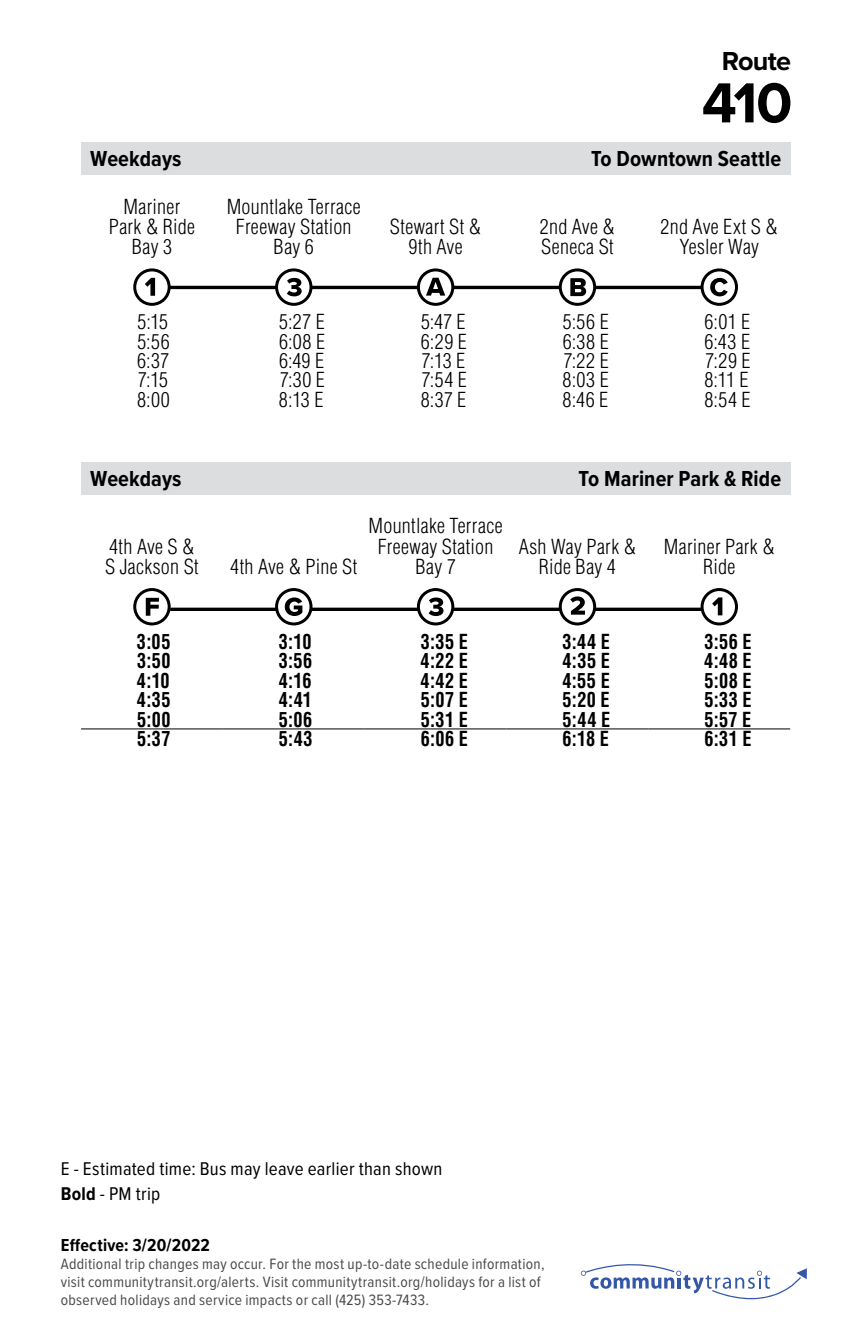
<style>
.page{position:relative;width:851px;height:1337px;background:#fff}
.page>*{position:absolute;margin:0;border:0;box-sizing:border-box;transform-origin:0 0}
.t1{font:700 58.5px "Proxima Nova";color:#000}
.t2{font:700 27px "Proxima Nova";letter-spacing:-.03em;color:#000}
.t3{font:700 22.5px "Proxima Nova Cond";letter-spacing:.005em;color:#000}
.t4{font:300 condensed 20.25px/20.2px "Helvetica LT Std";letter-spacing:.015em;color:#000;text-align:center}
.t5{font:700 condensed 20.25px "Helvetica LT Std";letter-spacing:.03em;color:#000;scale:.9 1}
.t6{font:19.12px/25.7px "Proxima Nova Cond";letter-spacing:.015em;color:#000}
.t7{font:700 18px "Proxima Nova Cond";letter-spacing:.015em;color:#000}
.t8{font:15.53px/18px "Proxima Nova Cond";letter-spacing:.02em;color:#4a4a4d}
.s1{font-weight:700}
</style>
<div class="page">
<hr style="left:154px;top:286px;width:567px;height:3px;background:#000">
<svg style="left:171px;top:607px;width:529px;height:4px;background:#282828"></svg>
<svg style="left:581px;top:1264px;width:225px;height:36px"></svg>
<svg style="left:133px;top:268px;width:38px;height:38px"></svg>
<svg style="left:275px;top:268px;width:37px;height:38px"></svg>
<svg style="left:417px;top:268px;width:37px;height:38px"></svg>
<svg style="left:558px;top:268px;width:38px;height:38px"></svg>
<svg style="left:700px;top:268px;width:38px;height:38px"></svg>
<hr style="left:81px;top:728px;width:142px;height:1px;background:#000">
<hr style="left:223px;top:728px;width:141px;height:1px;background:#000">
<hr style="left:364px;top:728px;width:142px;height:1px;background:#000">
<hr style="left:506px;top:728px;width:142px;height:1px;background:#000">
<hr style="left:648px;top:728px;width:142px;height:1px;background:#000">
<svg style="left:133px;top:588px;width:38px;height:37px"></svg>
<svg style="left:275px;top:588px;width:37px;height:37px"></svg>
<svg style="left:417px;top:588px;width:37px;height:37px"></svg>
<svg style="left:558px;top:588px;width:38px;height:37px"></svg>
<svg style="left:700px;top:588px;width:38px;height:37px"></svg>
<div style="left:81px;top:142px;width:709px;height:33px;background:#dcddde"></div>
<div style="left:81px;top:462px;width:709px;height:32px;background:#dcddde"></div>
<h2 class="t2" style="left:721px;top:41px;width:71px">Route</h2>
<p class="t3" style="left:90px;top:145px;width:93px">Weekdays</p>
<p class="t4" style="left:109px;top:196px;width:88px">Mariner<br>Park &amp; Ride<br>Bay 3</p>
<p class="t4" style="left:227px;top:196px;width:135px">Mountlake Terrace<br>Freeway Station<br>Bay 6</p>
<h1 class="t1" style="left:701px;top:59px;width:92px">410</h1>
<p class="t3" style="left:591px;top:145px;width:192px">To Downtown Seattle</p>
<p class="t4" style="left:390px;top:216px;width:93px">Stewart St &amp;<br>9th Ave</p>
<p class="t4" style="left:540px;top:216px;width:76px;text-align:left">2nd Ave &amp;<br>Seneca St</p>
<p class="t4" style="left:660px;top:216px;width:119px">2nd Ave Ext S &amp;<br>Yesler Way</p>
<p class="t4" style="left:137px;top:312px;width:32px">5:15</p>
<p class="t4" style="left:279px;top:312px;width:47px">5:27 E</p>
<p class="t4" style="left:421px;top:312px;width:46px">5:47 E</p>
<p class="t4" style="left:563px;top:312px;width:47px">5:56 E</p>
<p class="t4" style="left:704px;top:312px;width:47px">6:01 E</p>
<p class="t4" style="left:137px;top:331px;width:34px">5:56</p>
<p class="t4" style="left:279px;top:331px;width:47px">6:08 E</p>
<p class="t4" style="left:421px;top:331px;width:47px">6:29 E</p>
<p class="t4" style="left:562px;top:331px;width:47px">6:38 E</p>
<p class="t4" style="left:704px;top:331px;width:47px">6:43 E</p>
<p class="t4" style="left:137px;top:350px;width:33px">6:37</p>
<p class="t4" style="left:279px;top:350px;width:46px">6:49 E</p>
<p class="t4" style="left:421px;top:350px;width:45px">7:13 E</p>
<p class="t4" style="left:563px;top:350px;width:47px">7:22 E</p>
<p class="t4" style="left:705px;top:350px;width:47px">7:29 E</p>
<p class="t4" style="left:138px;top:370px;width:32px">7:15</p>
<p class="t4" style="left:280px;top:370px;width:47px">7:30 E</p>
<p class="t4" style="left:421px;top:370px;width:47px">7:54 E</p>
<p class="t4" style="left:562px;top:370px;width:48px">8:03 E</p>
<p class="t4" style="left:704px;top:370px;width:46px">8:11 E</p>
<p class="t4" style="left:137px;top:389px;width:34px">8:00</p>
<p class="t4" style="left:279px;top:389px;width:46px">8:13 E</p>
<p class="t4" style="left:421px;top:389px;width:47px">8:37 E</p>
<p class="t4" style="left:562px;top:389px;width:47px">8:46 E</p>
<p class="t4" style="left:704px;top:389px;width:48px">8:54 E</p>
<p class="t3" style="left:90px;top:465px;width:93px">Weekdays</p>
<p class="t4" style="left:105px;top:536px;width:95px;text-align:left">4th Ave S &amp;<br>S Jackson St</p>
<p class="t4" style="left:230px;top:556px;width:128px">4th Ave &amp; Pine St</p>
<p class="t4" style="left:368px;top:516px;width:135px">Mountlake Terrace<br>Freeway Station<br>Bay 7</p>
<p class="t3" style="left:578px;top:465px;width:204px">To Mariner Park &amp; Ride</p>
<p class="t4" style="left:518px;top:536px;width:119px">Ash Way Park &amp;<br>Ride Bay 4</p>
<p class="t4" style="left:663px;top:536px;width:112px">Mariner Park &amp;<br>Ride</p>
<p class="t5" style="left:137px;top:629px;width:39px">3:05</p>
<p class="t5" style="left:279px;top:629px;width:38px">3:10</p>
<p class="t5" style="left:420px;top:629px;width:54px">3:35 E</p>
<p class="t5" style="left:562px;top:629px;width:54px">3:44 E</p>
<p class="t5" style="left:704px;top:629px;width:54px">3:56 E</p>
<p class="t5" style="left:137px;top:648px;width:39px">3:50</p>
<p class="t5" style="left:279px;top:648px;width:39px">3:56</p>
<p class="t5" style="left:420px;top:648px;width:54px">4:22 E</p>
<p class="t5" style="left:562px;top:648px;width:54px">4:35 E</p>
<p class="t5" style="left:704px;top:648px;width:54px">4:48 E</p>
<p class="t5" style="left:137px;top:667px;width:38px">4:10</p>
<p class="t5" style="left:279px;top:667px;width:38px">4:16</p>
<p class="t5" style="left:420px;top:667px;width:54px">4:42 E</p>
<p class="t5" style="left:562px;top:667px;width:54px">4:55 E</p>
<p class="t5" style="left:704px;top:667px;width:54px">5:08 E</p>
<p class="t5" style="left:137px;top:687px;width:39px">4:35</p>
<p class="t5" style="left:279px;top:687px;width:38px">4:41</p>
<p class="t5" style="left:420px;top:687px;width:54px">5:07 E</p>
<p class="t5" style="left:562px;top:687px;width:54px">5:20 E</p>
<p class="t5" style="left:704px;top:687px;width:54px">5:33 E</p>
<p class="t5" style="left:137px;top:706px;width:39px">5:00</p>
<p class="t5" style="left:279px;top:706px;width:39px">5:06</p>
<p class="t5" style="left:420px;top:706px;width:54px">5:31 E</p>
<p class="t5" style="left:562px;top:706px;width:54px">5:44 E</p>
<p class="t5" style="left:704px;top:706px;width:54px">5:57 E</p>
<p class="t5" style="left:137px;top:726px;width:39px">5:37</p>
<p class="t5" style="left:279px;top:726px;width:39px">5:43</p>
<p class="t5" style="left:420px;top:726px;width:54px">6:06 E</p>
<p class="t5" style="left:562px;top:726px;width:53px">6:18 E</p>
<p class="t5" style="left:704px;top:726px;width:54px">6:31 E</p>
<p class="t6" style="left:61px;top:1155px;width:383px">E - Estimated time: Bus may leave earlier than shown<br><span class="s1">Bold</span> - PM trip</p>
<p class="t7" style="left:61px;top:1234px;width:150px">Effective: 3/20/2022</p>
<p class="t8" style="left:61px;top:1255px;width:485px">Additional trip changes may occur. For the most up-to-date schedule information, visit communitytransit.org/alerts. Visit communitytransit.org/holidays for a list of observed holidays and service impacts or call (425) 353-7433.</p>
</div>
